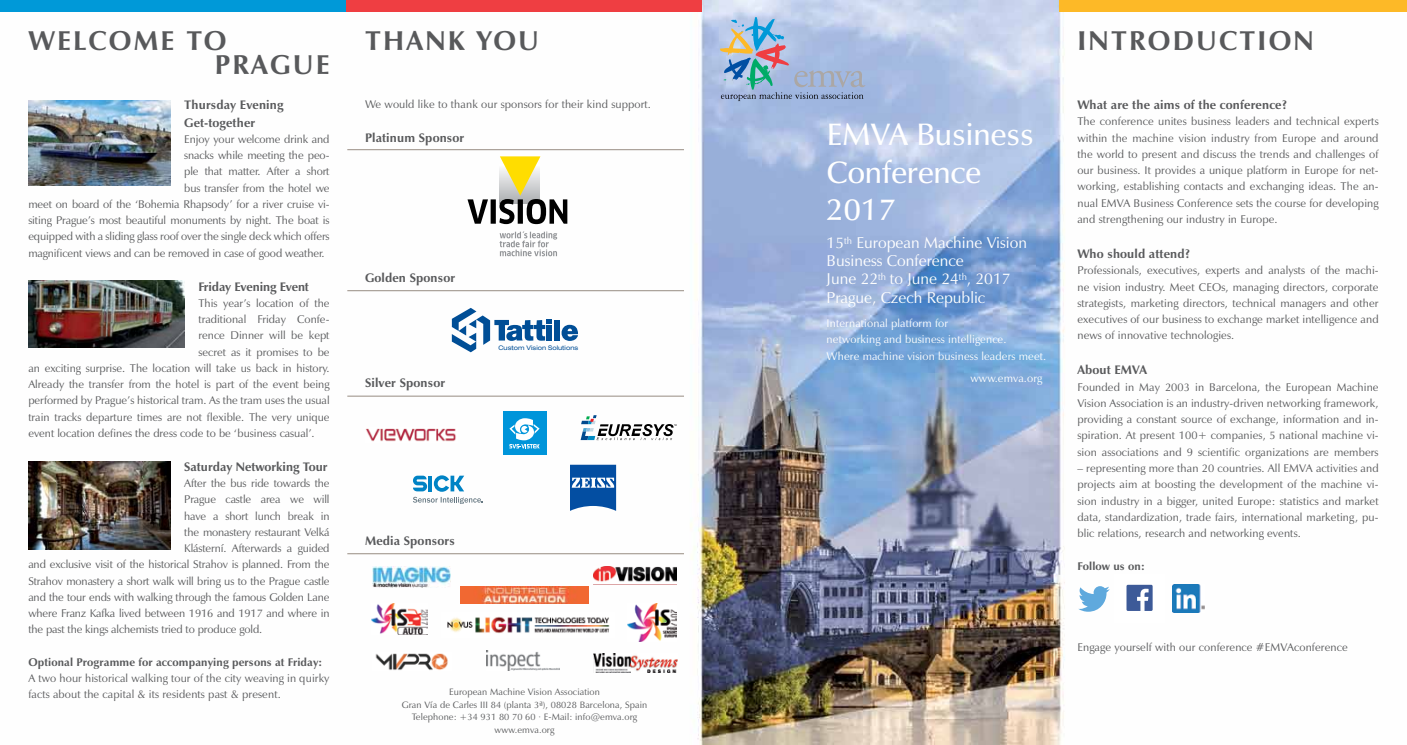
<style>
.page{position:relative;width:1407px;height:745px;background:#fff}
.page>*{position:absolute;margin:0;border:0;box-sizing:border-box;transform-origin:0 0}
.t1{font:600 31.25px/37.5px "Zapf Humanist 601 BT";color:#fff}
.t2{font:700 27.5px "Zapf Humanist 601 BT";letter-spacing:.08em;color:#58595b}
.t3{font:15.88px/18.1px "Zapf Humanist 601 BT";color:#fff}
.t4{font:700 12.5px/17.5px "Zapf Humanist 601 BT";letter-spacing:.01em;color:#58595b}
.t5{font:700 12.5px "Zapf Humanist 601 BT";letter-spacing:-.01em;color:#58595b}
.t6{font:11.25px/16.2px "Zapf Humanist 601 BT";color:#58595b;text-align:justify}
.t7{font:11.25px/16.2px "Zapf Humanist 601 BT";letter-spacing:.01em;color:#fff}
.t8{font:700 11.25px "Zapf Humanist 601 BT";letter-spacing:.01em;color:#58595b}
.t9{font:9.38px/12.5px "Zapf Humanist 601 BT";letter-spacing:.01em;color:#58595b;text-align:center}
.t10{font:expanded 6.38px "Helvetica Neue";color:#004e96}
</style>
<div class="page">
<img style="left:0;top:0;width:1407px;height:744px">
<svg style="left:719px;top:17px;width:146px;height:84px;background:#a0b4d1"></svg>
<hr style="left:347px;top:149px;width:337px;height:1px;background:#aca39b">
<svg style="left:467px;top:156px;width:100px;height:68px"></svg>
<svg style="left:499px;top:231px;width:58px;height:25px"></svg>
<hr style="left:347px;top:290px;width:337px;height:1px;background:#aca39b">
<hr style="left:347px;top:395px;width:337px;height:1px;background:#aca39b">
<hr style="left:347px;top:552px;width:337px;height:2px;background:#aca39b">
<img style="left:372px;top:566px;width:78px;height:21px">
<img style="left:593px;top:566px;width:84px;height:18px">
<div style="left:0;top:0;width:347px;height:11px;background:#0099d8"></div>
<div style="left:347px;top:0;width:355px;height:11px;background:#ef3e42"></div>
<div style="left:1059px;top:0;width:348px;height:11px;background:#fdb927"></div>
<img style="left:28px;top:461px;width:142px;height:88px">
<img style="left:28px;top:280px;width:156px;height:67px">
<div style="left:554px;top:320px;width:6px;height:20px;background:#004e96"></div>
<svg style="left:561px;top:324px;width:17px;height:17px"></svg>
<svg style="left:452px;top:307px;width:100px;height:45px"></svg>
<svg style="left:1078px;top:585px;width:31px;height:26px"></svg>
<div style="left:1114px;top:573px;width:50px;height:49px;background:#fff"></div>
<div style="left:1126px;top:584px;width:26px;height:26px;background:#3d5a98"></div>
<svg style="left:1137px;top:588px;width:11px;height:22px"></svg>
<img style="left:1172px;top:584px;width:32px;height:27px">
<img style="left:461px;top:586px;width:127px;height:16px">
<img style="left:441px;top:612px;width:174px;height:25px">
<img style="left:28px;top:100px;width:142px;height:85px">
<svg style="left:413px;top:475px;width:70px;height:28px"></svg>
<svg style="left:580px;top:415px;width:97px;height:25px"></svg>
<div style="left:503px;top:411px;width:43px;height:44px;background:#0095da"></div>
<svg style="left:509px;top:418px;width:31px;height:30px"></svg>
<img style="left:371px;top:603px;width:56px;height:31px">
<img style="left:627px;top:603px;width:50px;height:38px">
<img style="left:365px;top:427px;width:93px;height:15px">
<svg style="left:570px;top:464px;width:46px;height:46px;background:#336fb3"></svg>
<img style="left:373px;top:651px;width:78px;height:19px">
<img style="left:486px;top:650px;width:74px;height:19px">
<img style="left:594px;top:652px;width:84px;height:19px">
<h2 class="t2" style="left:28px;top:23px;width:103px">Welcome</h2>
<h2 class="t2" style="left:186px;top:23px;width:21px">to</h2>
<h2 class="t2" style="left:1077px;top:23px;width:182px">Introduction</h2>
<h2 class="t2" style="left:215px;top:47px;width:113px">Prague</h2>
<h2 class="t2" style="left:365px;top:23px;width:175px">Than k you</h2>
<p class="t4" style="left:184px;top:96px;width:101px">Thursday Evening<br>Get-together</p>
<p class="t6" style="left:184px;top:131px;width:147px">Enjoy your welcome drink and</p>
<p class="t6" style="left:184px;top:147px;width:147px">snacks while meeting the peo-</p>
<p class="t6" style="left:184px;top:163px;width:147px">ple that matter. After a short</p>
<p class="t6" style="left:184px;top:179px;width:147px">bus transfer from the hotel we</p>
<p class="t6" style="left:28px;top:196px;width:303px">meet on board of the ‘Bohemia Rhapsody’ for a river cruise vi-</p>
<p class="t6" style="left:28px;top:212px;width:303px">siting Prague’s most beautiful monuments by night. The boat is</p>
<p class="t6" style="left:28px;top:228px;width:303px">equipped with a sliding glass roof over the single deck which offers</p>
<p class="t6" style="left:28px;top:244px;width:298px">magnificent views and can be removed in case of good weather.</p>
<p class="t5" style="left:198px;top:278px;width:112px">Friday Evening Event</p>
<p class="t6" style="left:198px;top:294px;width:133px">This year’s location of the</p>
<p class="t6" style="left:198px;top:311px;width:133px">traditional Friday Confe-</p>
<p class="t6" style="left:198px;top:327px;width:133px">rence Dinner will be kept</p>
<p class="t6" style="left:198px;top:343px;width:133px">secret as it promises to be</p>
<p class="t6" style="left:28px;top:359px;width:303px">an exciting surprise. The location will take us back in history.</p>
<p class="t6" style="left:28px;top:376px;width:303px">Already the transfer from the hotel is part of the event being</p>
<p class="t6" style="left:28px;top:392px;width:303px">performed by Prague’s historical tram. As the tram uses the usual</p>
<p class="t6" style="left:28px;top:408px;width:303px">train tracks departure times are not flexible. The very unique</p>
<p class="t6" style="left:28px;top:424px;width:288px">event location defines the dress code to be ‘business casual’.</p>
<p class="t4" style="left:184px;top:457px;width:145px">Saturday Networking Tour</p>
<p class="t6" style="left:184px;top:474px;width:147px">After the bus ride towards the</p>
<p class="t6" style="left:184px;top:491px;width:147px">Prague castle area we will</p>
<p class="t6" style="left:184px;top:507px;width:147px">have a short lunch break in</p>
<p class="t6" style="left:184px;top:523px;width:147px">the monastery restaurant Velká</p>
<p class="t6" style="left:184px;top:539px;width:147px">Klásterní. Afterwards a guided</p>
<p class="t6" style="left:28px;top:556px;width:303px">and exclusive visit of the historical Strahov is planned. From the</p>
<p class="t6" style="left:28px;top:572px;width:303px">Strahov monastery a short walk will bring us to the Prague castle</p>
<p class="t6" style="left:28px;top:588px;width:303px">and the tour ends with walking through the famous Golden Lane</p>
<p class="t6" style="left:28px;top:604px;width:303px">where Franz Kafka lived between 1916 and 1917 and where in</p>
<p class="t6" style="left:28px;top:621px;width:235px">the past the kings alchemists tried to produce gold.</p>
<p class="t8" style="left:28px;top:654px;width:295px">Optional Programme for accompanying persons at Friday:</p>
<p class="t6" style="left:28px;top:669px;width:303px">A two hour historical walking tour of the city weaving in quirky facts about the capital &amp; its residents past &amp; present.</p>
<p class="t6" style="left:365px;top:96px;width:287px">We would like to thank our sponsors for their kind support.</p>
<p class="t4" style="left:365px;top:129px;width:101px">Platinum Sponsor</p>
<p class="t4" style="left:365px;top:269px;width:92px">Golden Sponsor</p>
<p class="t4" style="left:365px;top:374px;width:82px">Silver Sponsor</p>
<p class="t10" style="left:498px;top:344px;width:81px">Custom Vision Solutions</p>
<p class="t4" style="left:365px;top:531px;width:91px">Media Sponsors</p>
<p class="t9" style="left:402px;top:685px;width:247px">European Machine Vision Association<br>Gran Vía de Carles III 84 (planta 3ª), 08028 Barcelona, Spain Telephone: +34 931 80 70 60 · E-Mail: info@emva.org www.emva.org</p>
<h1 class="t1" style="left:827px;top:116px;width:208px">EMVA Business<br>Conference<br>2017</h1>
<h3 class="t3" style="left:826px;top:233px;width:202px">15<sup>th</sup> European Machine Vision<br>Business Conference<br>June 22<sup>th</sup> to June 24<sup>th</sup>, 2017<br>Prague, Czech Republic</h3>
<p class="t7" style="left:826px;top:315px;width:221px">International platform for<br>networking and business intelligence.<br>Where machine vision business leaders meet.</p>
<p class="t7" style="left:970px;top:370px;width:73px">www.emva.org</p>
<p class="t4" style="left:1077px;top:96px;width:211px">What are the aims of the conference?</p>
<p class="t6" style="left:1077px;top:113px;width:303px">The conference unites business leaders and technical experts within the machine vision industry from Europe and around the world to present and discuss the trends and challenges of our business. It provides a unique platform in Europe for net&shy;working, establishing contacts and exchanging ideas. The an&shy;nual EMVA Business Conference sets the course for developing and strengthening our industry in Europe.</p>
<p class="t4" style="left:1077px;top:245px;width:114px">Who should attend?</p>
<p class="t6" style="left:1077px;top:262px;width:303px">Professionals, executives, experts and analysts of the machi&shy;ne vision industry. Meet CEOs, managing directors, corporate strategists, marketing directors, technical managers and other executives of our business to exchange market intelligence and news of innovative technologies.</p>
<p class="t4" style="left:1077px;top:361px;width:71px">About EMVA</p>
<p class="t6" style="left:1077px;top:378px;width:303px">Founded in May 2003 in Barcelona, the European Machine Vision Association is an industry-driven networking framework, providing a constant source of exchange, information and in&shy;spiration. At present 100+ companies, 5 national machine vi&shy;sion associations and 9 scientific organizations are members</p>
<p class="t6" style="left:1077px;top:459px;width:303px">– representing more than 20 countries. All EMVA activities and projects aim at boosting the development of the machine vi&shy;sion industry in a bigger, united Europe: statistics and market data, standardization, trade fairs, international marketing, pu&shy;blic relations, research and networking events.</p>
<p class="t8" style="left:1077px;top:558px;width:69px">Follow us on:</p>
<p class="t6" style="left:1077px;top:638px;width:272px">Engage yourself with our conference #EMVAconference</p>
</div>
